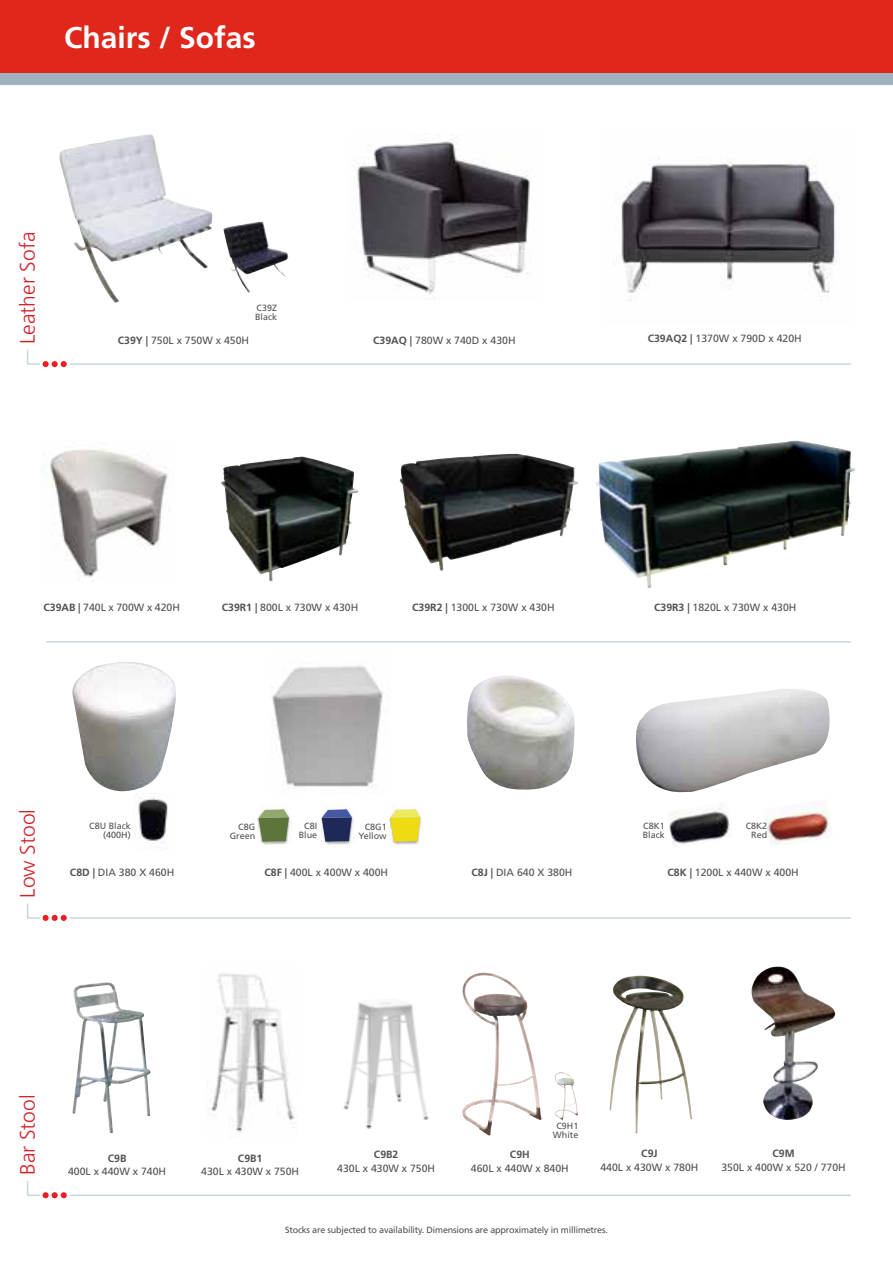
<style>
.page{position:relative;width:893px;height:1263px;background:#fff}
.page>*{position:absolute;margin:0;border:0;box-sizing:border-box;transform-origin:0 0}
.t1{font:700 30px "Frutiger LT Std";color:#fff}
.t2{font:300 21px "Frutiger LT Std";color:#d2232a}
.t3{font:10.5px "Frutiger LT Std";color:#525154}
.t4{font:700 10.5px "Frutiger LT Std";color:#525154}
.t5{font:9px/9px "Frutiger LT Std";letter-spacing:-.02em;color:#525154;text-align:right}
.t6{font:9px/9px "Frutiger LT Std";color:#525154;text-align:right}
.s1{font-weight:700}
</style>
<div class="page">
<div style="left:0;top:0;width:893px;height:74px;background:#df271c"></div>
<div style="left:0;top:74px;width:893px;height:11px;background:#9eb3be"></div>
<img style="left:59px;top:134px;width:153px;height:169px">
<img style="left:223px;top:222px;width:65px;height:71px">
<img style="left:357px;top:139px;width:173px;height:160px">
<img style="left:221px;top:456px;width:138px;height:126px">
<img style="left:595px;top:441px;width:261px;height:147px">
<img style="left:399px;top:454px;width:179px;height:117px">
<img style="left:618px;top:157px;width:220px;height:144px">
<img style="left:50px;top:449px;width:118px;height:131px">
<svg style="left:27px;top:349px;width:40px;height:18px"></svg>
<hr style="left:70px;top:363px;width:780px;height:2px;background:#ccd7dd">
<hr style="left:47px;top:641px;width:803px;height:2px;background:#ccd7dd">
<svg style="left:27px;top:903px;width:40px;height:18px"></svg>
<svg style="left:27px;top:1180px;width:40px;height:18px"></svg>
<img style="left:636px;top:689px;width:194px;height:104px">
<img style="left:72px;top:662px;width:104px;height:130px">
<img style="left:467px;top:676px;width:108px;height:114px">
<img style="left:133px;top:797px;width:35px;height:46px">
<img style="left:272px;top:665px;width:111px;height:122px">
<img style="left:667px;top:805px;width:63px;height:41px">
<img style="left:765px;top:806px;width:66px;height:38px">
<hr style="left:70px;top:917px;width:780px;height:2px;background:#ccd7dd">
<hr style="left:70px;top:1194px;width:780px;height:2px;background:#ccd7dd">
<img style="left:72px;top:982px;width:79px;height:151px">
<img style="left:208px;top:973px;width:86px;height:159px">
<img style="left:343px;top:1002px;width:86px;height:127px">
<img style="left:610px;top:976px;width:82px;height:157px">
<img style="left:462px;top:973px;width:80px;height:162px">
<img style="left:751px;top:966px;width:85px;height:154px">
<img style="left:258px;top:808px;width:33px;height:36px">
<svg style="left:259px;top:809px;width:30px;height:33px"></svg>
<img style="left:389px;top:808px;width:33px;height:36px">
<svg style="left:390px;top:809px;width:30px;height:33px"></svg>
<img style="left:321px;top:808px;width:33px;height:36px">
<svg style="left:322px;top:809px;width:30px;height:33px"></svg>
<img style="left:554px;top:1072px;width:24px;height:48px">
<img style="left:558px;top:1078px;width:16px;height:7px">
<h1 class="t1" style="left:64px;top:20px;width:193px">Chairs / Sofas</h1>
<h2 class="t2" style="left:16px;top:344px;width:113px;rotate:-90deg">Leather Sofa</h2>
<p class="t6" style="left:255px;top:304px;width:24px;text-align:left">C39Z<br>Black</p>
<p class="t3" style="left:118px;top:334px;width:133px"><span class="s1">C39Y |</span> 750L x 750W x 450H</p>
<p class="t3" style="left:373px;top:334px;width:144px"><span class="s1">C39AQ |</span> 780W x 740D x 430H</p>
<p class="t3" style="left:648px;top:332px;width:156px"><span class="s1">C39AQ2 |</span> 1370W x 790D x 420H</p>
<p class="t3" style="left:43px;top:602px;width:138px"><span class="s1">C39AB |</span> 740L x 700W x 420H</p>
<p class="t3" style="left:222px;top:602px;width:138px"><span class="s1">C39R1 |</span> 800L x 730W x 430H</p>
<p class="t3" style="left:412px;top:602px;width:144px"><span class="s1">C39R2 |</span> 1300L x 730W x 430H</p>
<p class="t3" style="left:654px;top:602px;width:144px"><span class="s1">C39R3 |</span> 1820L x 730W x 430H</p>
<h2 class="t2" style="left:16px;top:898px;width:90px;rotate:-90deg">Low Stool</h2>
<p class="t6" style="left:89px;top:821px;width:43px">C8U Black (400H)</p>
<p class="t5" style="left:299px;top:821px;width:20px">C8I<br>Blue</p>
<p class="t6" style="left:230px;top:822px;width:27px">C8G<br>Green</p>
<p class="t6" style="left:358px;top:822px;width:30px">C8G1<br>Yellow</p>
<p class="t6" style="left:643px;top:821px;width:24px;text-align:left">C8K1<br>Black</p>
<p class="t5" style="left:746px;top:821px;width:23px">C8K2<br>Red</p>
<p class="t3" style="left:70px;top:866px;width:106px"><span class="s1">C8D |</span> DIA 380 X 460H</p>
<p class="t3" style="left:264px;top:866px;width:125px"><span class="s1">C8F |</span> 400L x 400W x 400H</p>
<p class="t3" style="left:471px;top:866px;width:102px"><span class="s1">C8J |</span> DIA 640 X 380H</p>
<p class="t3" style="left:667px;top:866px;width:133px"><span class="s1">C8K |</span> 1200L x 440W x 400H</p>
<h2 class="t2" style="left:16px;top:1175px;width:82px;rotate:-90deg">Bar Stool</h2>
<p class="t4" style="left:108px;top:1152px;width:20px">C9B</p>
<p class="t3" style="left:68px;top:1165px;width:100px">400L x 440W x 740H</p>
<p class="t4" style="left:238px;top:1152px;width:26px">C9B1</p>
<p class="t3" style="left:201px;top:1165px;width:100px">430L x 430W x 750H</p>
<p class="t4" style="left:374px;top:1148px;width:26px">C9B2</p>
<p class="t3" style="left:337px;top:1162px;width:100px">430L x 430W x 750H</p>
<p class="t6" style="left:553px;top:1121px;width:27px;text-align:center">C9H1<br>White</p>
<p class="t4" style="left:510px;top:1148px;width:21px">C9H</p>
<p class="t3" style="left:471px;top:1162px;width:100px">460L x 440W x 840H</p>
<p class="t4" style="left:641px;top:1147px;width:18px">C9J</p>
<p class="t3" style="left:600px;top:1161px;width:100px">440L x 430W x 780H</p>
<p class="t5" style="left:285px;top:1225px;width:324px">Stocks are subjected to availability. Dimensions are approximately in millimetres.</p>
<p class="t4" style="left:772px;top:1147px;width:24px">C9M</p>
<p class="t3" style="left:721px;top:1161px;width:126px">350L x 400W x 520 / 770H</p>
</div>
